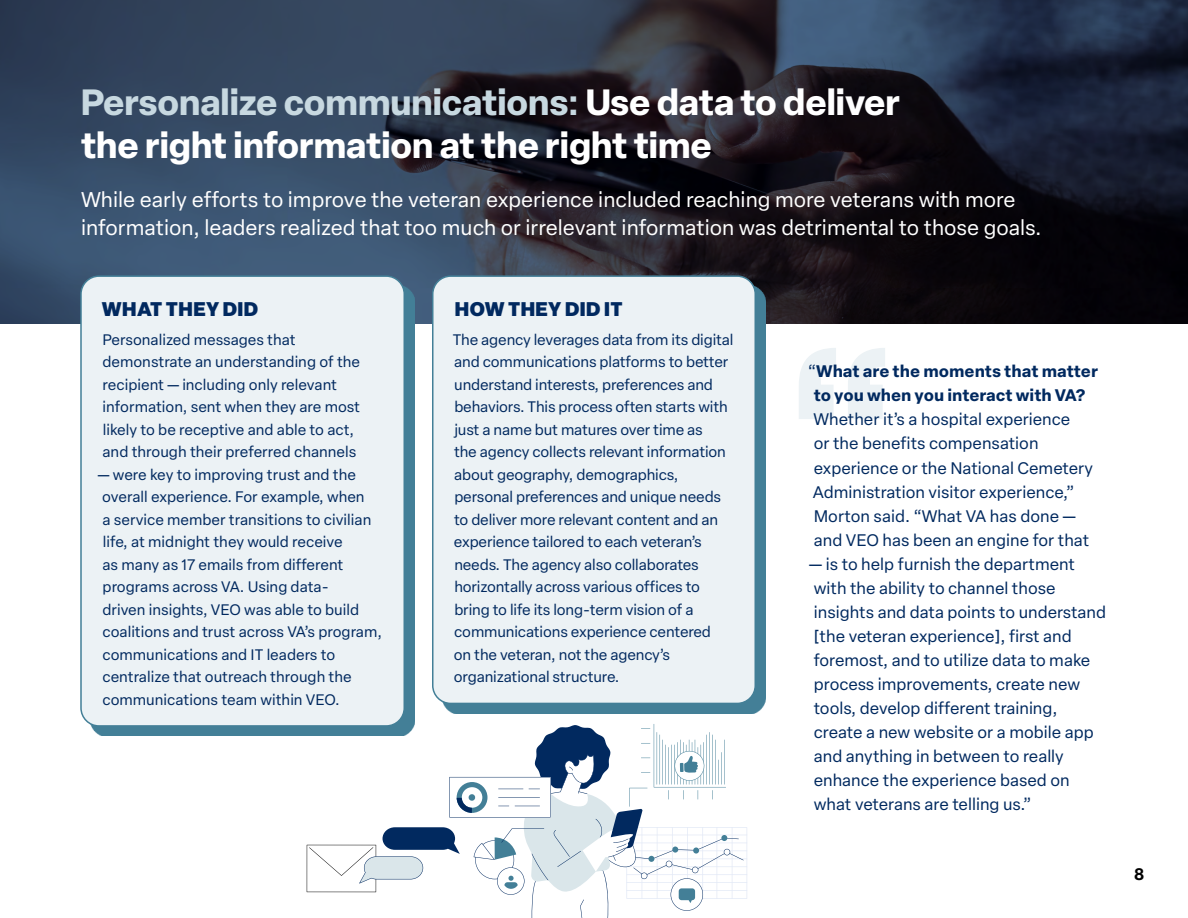
<style>
.page{position:relative;width:1188px;height:918px;background:#fff}
.page>*{position:absolute;margin:0;border:0;box-sizing:border-box;transform-origin:0 0}
.t1{font:900 204.75px "Elza";color:#ecf2f5}
.t2{font:700 36px/43.2px "Elza";color:#fff}
.t3{font:21px/28.2px "Elza Text";color:#fff}
.t4{font:900 19.5px "Elza";letter-spacing:.02em;color:#01295f}
.t5{font:16.5px/24px "Elza Text";color:#01295f}
.t6{font:700 16.5px/24px "Elza Text";color:#01295f;text-align:center}
.t7{font:600 16.5px "Elza";color:#000}
.t8{font:15px/22.5px "Elza Text";letter-spacing:-.01em;color:#01295f}
.s1{color:#c7d8e0}
.s2{font-weight:400}
</style>
<div class="page">
<svg style="left:0;top:0;width:1188px;height:324px;background:#262f41"></svg>
<div style="left:441px;top:285px;width:325px;height:429px;background:#437f97"></div>
<div style="left:433px;top:276px;width:322px;height:427px;background:#ecf2f5;border-radius:18px"></div>
<div style="left:432px;top:275px;width:324px;height:429px;border:2px solid #437f97;border-radius:18px"></div>
<div style="left:90px;top:285px;width:325px;height:451px;background:#437f97"></div>
<div style="left:81px;top:276px;width:323px;height:450px;background:#ecf2f5;border-radius:18px"></div>
<div style="left:80px;top:275px;width:325px;height:452px;border:2px solid #437f97;border-radius:18px"></div>
<svg style="left:307px;top:724px;width:440px;height:194px"></svg>
<h2 class="t2" style="left:81px;top:80px;width:821px"><span class="s1">Personalize communications:</span> Use data to deliver the right information at the right time</h2>
<h3 class="t3" style="left:81px;top:184px;width:962px">While early efforts to improve the veteran experience included reaching more veterans with more information, leaders realized that too much or irrelevant information was detrimental to those goals.</h3>
<h3 class="t4" style="left:102px;top:294px;width:158px">WHAT THEY DID</h3>
<p class="t8" style="left:102px;top:328px;width:259px">Personalized messages that demonstrate an understanding of the recipient — including only relevant information, sent when they are most likely to be receptive and able to act, and through their preferred channels</p>
<p class="t8" style="left:98px;top:463px;width:286px">— were key to improving trust and the overall experience. For example, when<br>a service member transitions to civilian life, at midnight they would receive<br>as many as 17 emails from different programs across VA. Using data-<br>driven insights, VEO was able to build coalitions and trust across VA’s program, communications and IT leaders to centralize that outreach through the communications team within VEO.</p>
<h3 class="t4" style="left:455px;top:294px;width:169px">HOW THEY DID IT</h3>
<p class="t8" style="left:453px;top:328px;width:282px">The agency leverages data from its digital and communications platforms to better understand interests, preferences and behaviors. This process often starts with just a name but matures over time as<br>the agency collects relevant information about geography, demographics, personal preferences and unique needs to deliver more relevant content and an experience tailored to each veteran’s needs. The agency also collaborates horizontally across various offices to bring to life its long-term vision of a communications experience centered<br>on the veteran, not the agency’s organizational structure.</p>
<h1 class="t1" style="left:780px;top:278px;width:122px">“</h1>
<p class="t6" style="left:808px;top:359px;width:292px"><span class="s2">“</span>What are the moments that matter to you when you interact with VA?</p>
<p class="t5" style="left:813px;top:407px;width:282px">Whether it’s a hospital experience<br>or the benefits compensation experience or the National Cemetery Administration visitor experience,” Morton said. “What VA has done — and VEO has been an engine for that</p>
<p class="t5" style="left:809px;top:551px;width:298px">— is to help furnish the department with the ability to channel those insights and data points to understand [the veteran experience], first and foremost, and to utilize data to make process improvements, create new tools, develop different training, create a new website or a mobile app and anything in between to really enhance the experience based on what veterans are telling us.”</p>
<p class="t7" style="left:1134px;top:862px;width:12px">8</p>
</div>
